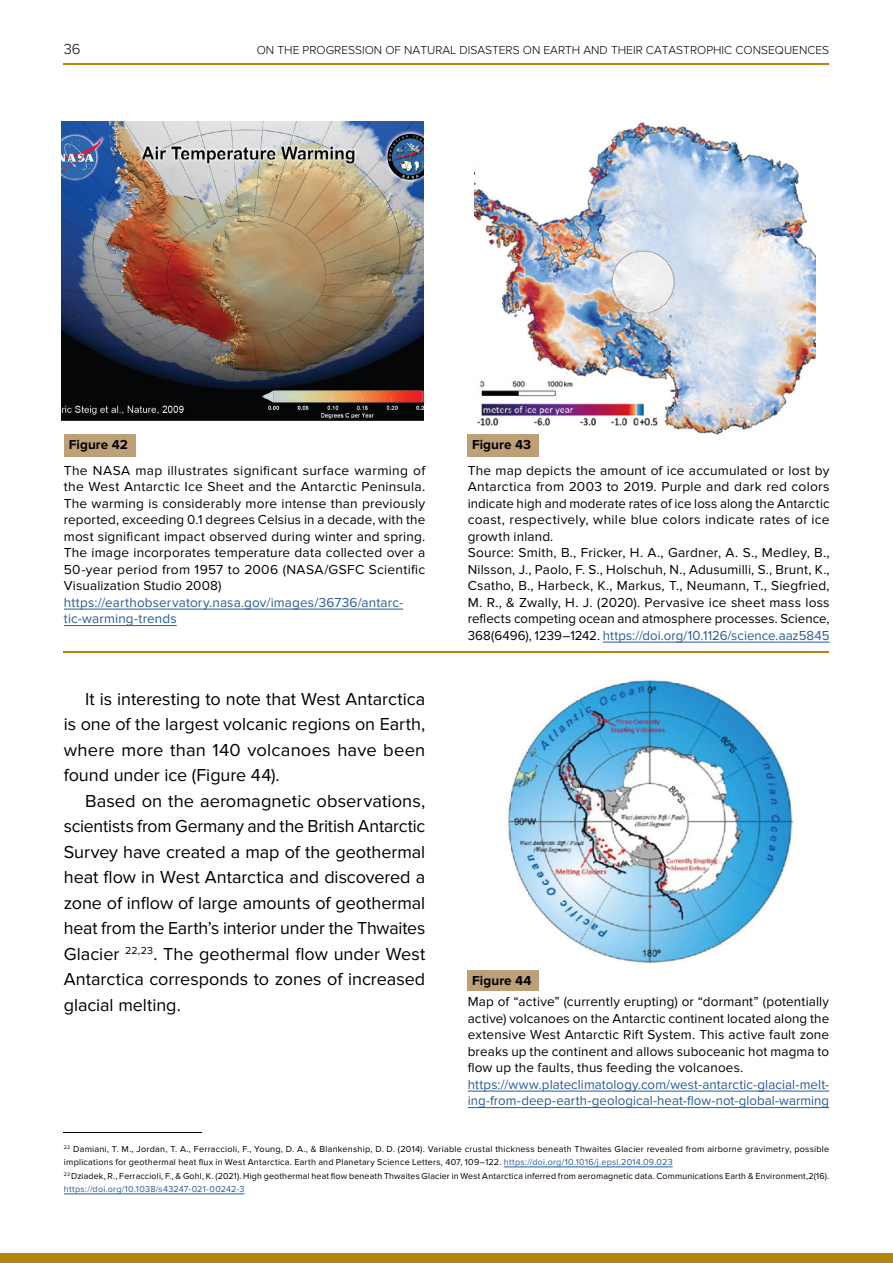
<style>
.page{position:relative;width:893px;height:1263px;background:#fff}
.page>*{position:absolute;margin:0;border:0;box-sizing:border-box;transform-origin:0 0}
.t1{font:18px/25.5px "Proxima Nova";color:#000;text-align:justify}
.t2{font:300 15px "Proxima Nova";color:#000}
.t3{font:13.5px/16.5px "Proxima Nova";letter-spacing:.01em;color:#000;text-align:justify}
.t4{font:13.5px/16.5px "Proxima Nova";letter-spacing:.01em;color:#275b9b}
.t5{font:700 13.5px "Proxima Nova";letter-spacing:.005em;color:#000}
.t6{font:300 12px "Proxima Nova";color:#000}
.t7{font:9px/13.5px "Proxima Nova";letter-spacing:.025em;color:#000}
.s1{color:#275b9b}
</style>
<div class="page">
<hr style="left:64px;top:63px;width:765px;height:2px;background:#b68510">
<div style="left:0;top:1253px;width:893px;height:10px;background:#b68510"></div>
<img style="left:508px;top:680px;width:286px;height:283px">
<img style="left:474px;top:122px;width:342px;height:313px">
<img style="left:62px;top:121px;width:361px;height:300px">
<div style="left:65px;top:435px;width:71px;height:22px;background:#bea078"></div>
<div style="left:468px;top:435px;width:71px;height:22px;background:#bea078"></div>
<hr style="left:64px;top:609px;width:339px;height:1px;background:#275b9b">
<hr style="left:64px;top:625px;width:113px;height:1px;background:#275b9b">
<hr style="left:468px;top:1091px;width:361px;height:1px;background:#275b9b">
<hr style="left:468px;top:1107px;width:361px;height:1px;background:#275b9b">
<hr style="left:603px;top:642px;width:227px;height:1px;background:#275b9b">
<hr style="left:64px;top:651px;width:765px;height:2px;background:#b68510">
<hr style="left:504px;top:1166px;width:169px;height:1px;background:#275b9b">
<hr style="left:64px;top:1193px;width:180px;height:1px;background:#275b9b">
<hr style="left:64px;top:1132px;width:138px;height:1px;background:#000">
<div style="left:468px;top:970px;width:71px;height:20px;background:#bea078"></div>
<p class="t2" style="left:64px;top:40px;width:18px">36</p>
<p class="t6" style="left:257px;top:43px;width:574px">ON THE PROGRESSION OF NATURAL DISASTERS ON EARTH AND THEIR CATASTROPHIC CONSEQUENCES</p>
<p class="t5" style="left:69px;top:437px;width:61px">Figure 42</p>
<p class="t5" style="left:472px;top:437px;width:61px">Figure 43</p>
<p class="t3" style="left:64px;top:462px;width:363px">The NASA map illustrates significant surface warming of the West Antarctic Ice Sheet and the Antarctic Peninsula.<br>The warming is considerably more intense than previously reported, exceeding 0.1 degrees Celsius in a decade, with the most significant impact observed during winter and spring.<br>The image incorporates temperature data collected over a 50-year period from 1957 to 2006 (NASA/GSFC Scientific Visualization Studio 2008)</p>
<p class="t4" style="left:64px;top:594px;width:341px">https://earthobservatory.nasa.gov/images/36736/antarc&shy;tic-warming-trends</p>
<p class="t3" style="left:468px;top:462px;width:363px;text-align:left">The map depicts the amount of ice accumulated or lost by Antarctica from 2003 to 2019. Purple and dark red colors indicate high and moderate rates of ice loss along the Antarctic coast, respectively, while blue colors indicate rates of ice growth inland.<br>Source: Smith, B., Fricker, H. A., Gardner, A. S., Medley, B., Nilsson, J., Paolo, F. S., Holschuh, N., Adusumilli, S., Brunt, K., Csatho, B., Harbeck, K., Markus, T., Neumann, T., Siegfried, M. R., &amp; Zwally, H. J. (2020). Pervasive ice sheet mass loss reflects competing ocean and atmosphere processes. Science, 368(6496), 1239–1242. <span class="s1">https://doi.org/10.1126/science.aaz5845</span></p>
<h1 class="t1" style="left:64px;top:686px;width:363px;text-indent:21px">It is interesting to note that West Antarctica is one of the largest volcanic regions on Earth, where more than 140 volcanoes have been found under ice (Figure 44).</h1>
<p class="t1" style="left:64px;top:788px;width:363px;text-indent:21px">Based on the aeromagnetic observations, scientists from Germany and the British Antarctic Survey have created a map of the geothermal heat flow in West Antarctica and discovered a zone of inflow of large amounts of geothermal heat from the Earth’s interior under the Thwaites Glacier <sup>22,23</sup>. The geothermal flow under West Antarctica corresponds to zones of increased glacial melting.</p>
<p class="t5" style="left:472px;top:973px;width:61px">Figure 44</p>
<p class="t3" style="left:468px;top:994px;width:363px">Map of “active” (currently erupting) or “dormant” (potentially active) volcanoes on the Antarctic continent located along the extensive West Antarctic Rift System. This active fault zone breaks up the continent and allows suboceanic hot magma to flow up the faults, thus feeding the volcanoes.</p>
<p class="t4" style="left:468px;top:1076px;width:363px">https://www.plateclimatology.com/west-antarctic-glacial-melt&shy;ing-from-deep-earth-geological-heat-flow-not-global-warming</p>
<p class="t7" style="left:64px;top:1142px;width:767px"><sup>22</sup> Damiani, T. M., Jordan, T. A., Ferraccioli, F., Young, D. A., &amp; Blankenship, D. D. (2014). Variable crustal thickness beneath Thwaites Glacier revealed from airborne gravimetry, possible implications for geothermal heat flux in West Antarctica. Earth and Planetary Science Letters, 407, 109–122. <span class="s1">https://doi.org/10.1016/j.epsl.2014.09.023<br></span><sup>23</sup> Dziadek, R., Ferraccioli, F., &amp; Gohl, K. (2021). High geothermal heat flow beneath Thwaites Glacier in West Antarctica inferred from aeromagnetic data. Communications Earth &amp; Environment,2(16). <span class="s1">https://doi.org/10.1038/s43247-021-00242-3</span></p>
</div>
